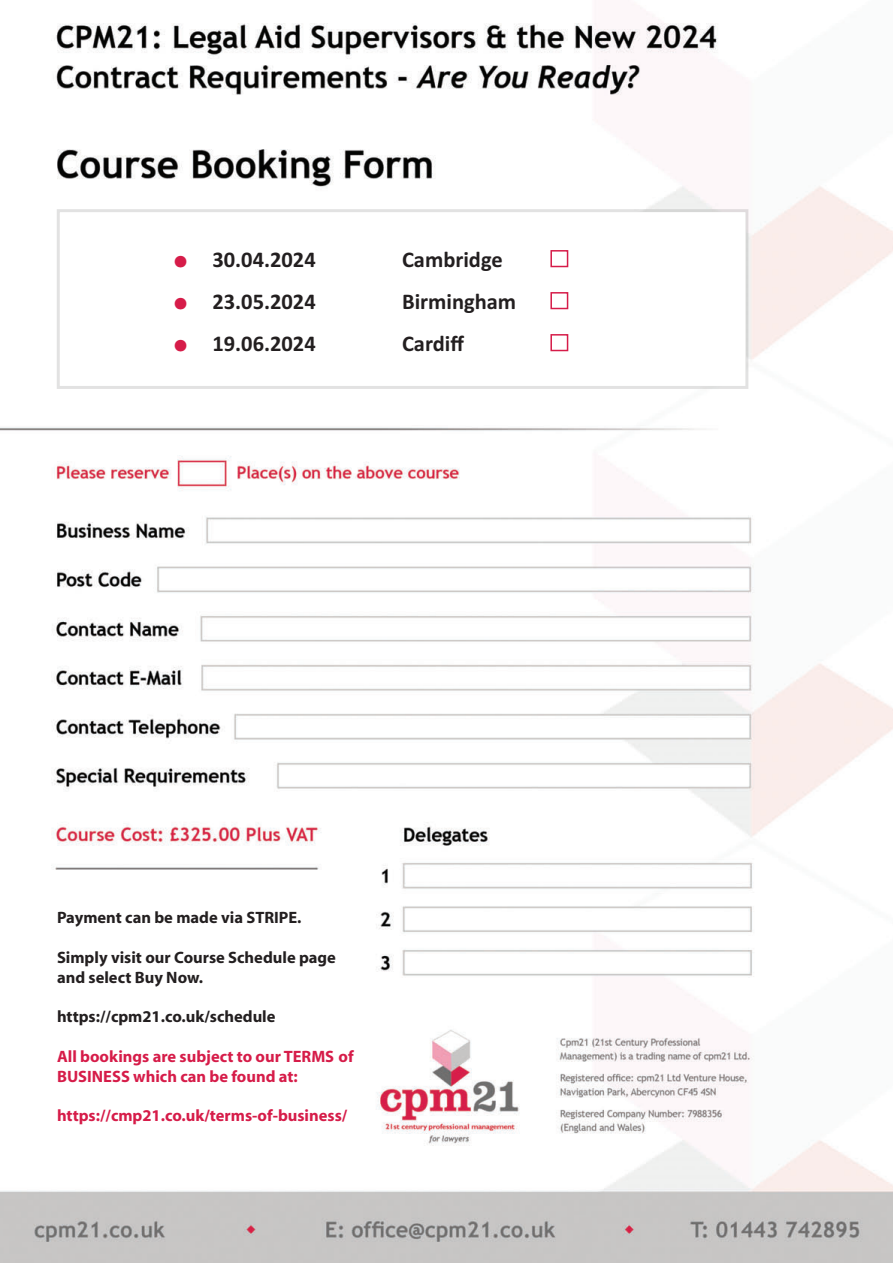
<style>
.page{position:relative;width:893px;height:1263px;background:#fff}
.page>*{position:absolute;margin:0;border:0;box-sizing:border-box;transform-origin:0 0}
.t1{font:700 22.5px "Calibri";color:#231f20}
.t2{font:700 16.5px/19.8px "Myriad";color:#231f20}
.t3{font:700 16.5px/19.8px "Myriad";color:#d61c49}
.s1{font-size:33px;color:#d61c49}
</style>
<div class="page">
<img style="left:0;top:23px;width:893px;height:1240px">
<div style="left:60px;top:212px;width:685px;height:174px;background:#fff"></div>
<div style="left:550px;top:250px;width:18px;height:17px;border:2px solid #d61c49"></div>
<div style="left:550px;top:292px;width:18px;height:17px;border:2px solid #d61c49"></div>
<div style="left:550px;top:334px;width:18px;height:17px;border:2px solid #d61c49"></div>
<div style="left:43px;top:884px;width:311px;height:284px;background:#fff"></div>
<h1 class="t1" style="left:172px;top:246px;width:145px"><span class="s1">•</span> 30.04.2024</h1>
<h1 class="t1" style="left:402px;top:246px;width:102px">Cambridge</h1>
<h1 class="t1" style="left:172px;top:288px;width:145px"><span class="s1">•</span> 23.05.2024</h1>
<h1 class="t1" style="left:402px;top:288px;width:116px">Birmingham</h1>
<h1 class="t1" style="left:172px;top:330px;width:145px"><span class="s1">•</span> 19.06.2024</h1>
<h1 class="t1" style="left:402px;top:330px;width:64px">Cardiff</h1>
<p class="t2" style="left:57px;top:909px;width:246px">Payment can be made via STRIPE.</p>
<p class="t2" style="left:57px;top:949px;width:280px">Simply visit our Course Schedule page and select Buy Now.</p>
<p class="t2" style="left:57px;top:1008px;width:220px">https://cpm21.co.uk/schedule</p>
<p class="t3" style="left:57px;top:1048px;width:298px">All bookings are subject to our TERMS of<br>BUSINESS which can be found at:</p>
<p class="t3" style="left:57px;top:1107px;width:292px">https://cmp21.co.uk/terms-of-business/</p>
</div>
